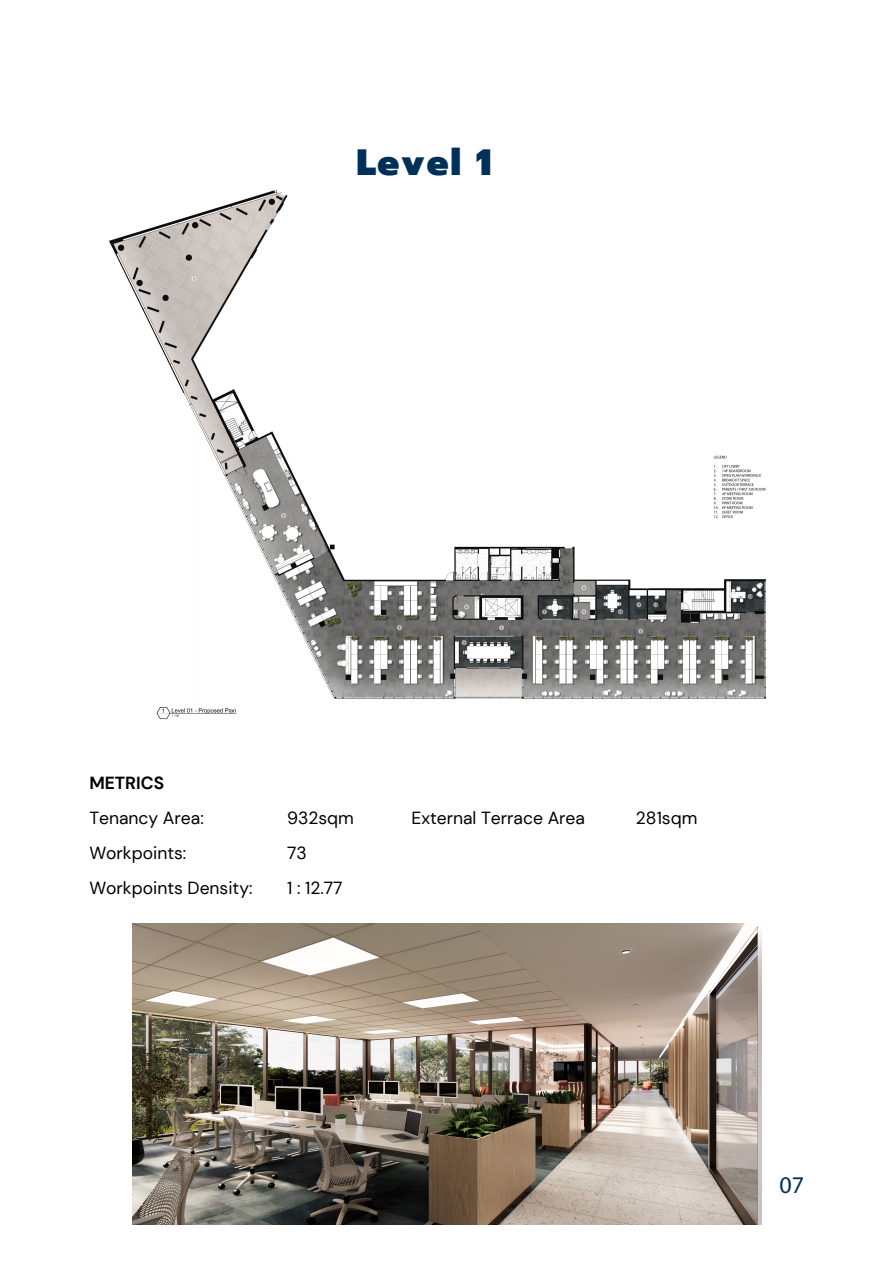
<style>
.page{position:relative;width:893px;height:1264px;background:#fff}
.page>*{position:absolute;margin:0;border:0;box-sizing:border-box;transform-origin:0 0}
.t1{font:900 36.45px "Prompt";letter-spacing:.05em;color:#003059}
.t2{font:24px "Myriad Pro";color:#003059}
.t3{font:17.55px "DM Sans";color:#000}
.t4{font:700 17.55px "DM Sans";color:#000}
</style>
<div class="page">
<img style="left:109px;top:189px;width:657px;height:531px">
<img style="left:132px;top:923px;width:629px;height:301px">
<h2 class="t1" style="left:356px;top:136px;width:136px">Level 1</h2>
<p class="t4" style="left:89px;top:771px;width:76px">METRICS</p>
<p class="t3" style="left:89px;top:806px;width:116px">Tenancy Area:</p>
<p class="t3" style="left:89px;top:841px;width:98px">Workpoints:</p>
<p class="t3" style="left:89px;top:876px;width:165px">Workpoints Density:</p>
<p class="t3" style="left:287px;top:806px;width:68px">932sqm</p>
<p class="t3" style="left:287px;top:841px;width:21px">73</p>
<p class="t3" style="left:287px;top:876px;width:57px">1 : 12.77</p>
<p class="t3" style="left:411px;top:806px;width:175px">External Terrace Area</p>
<p class="t3" style="left:636px;top:806px;width:63px">281sqm</p>
<p class="t2" style="left:779px;top:1175px;width:26px">07</p>
</div>
